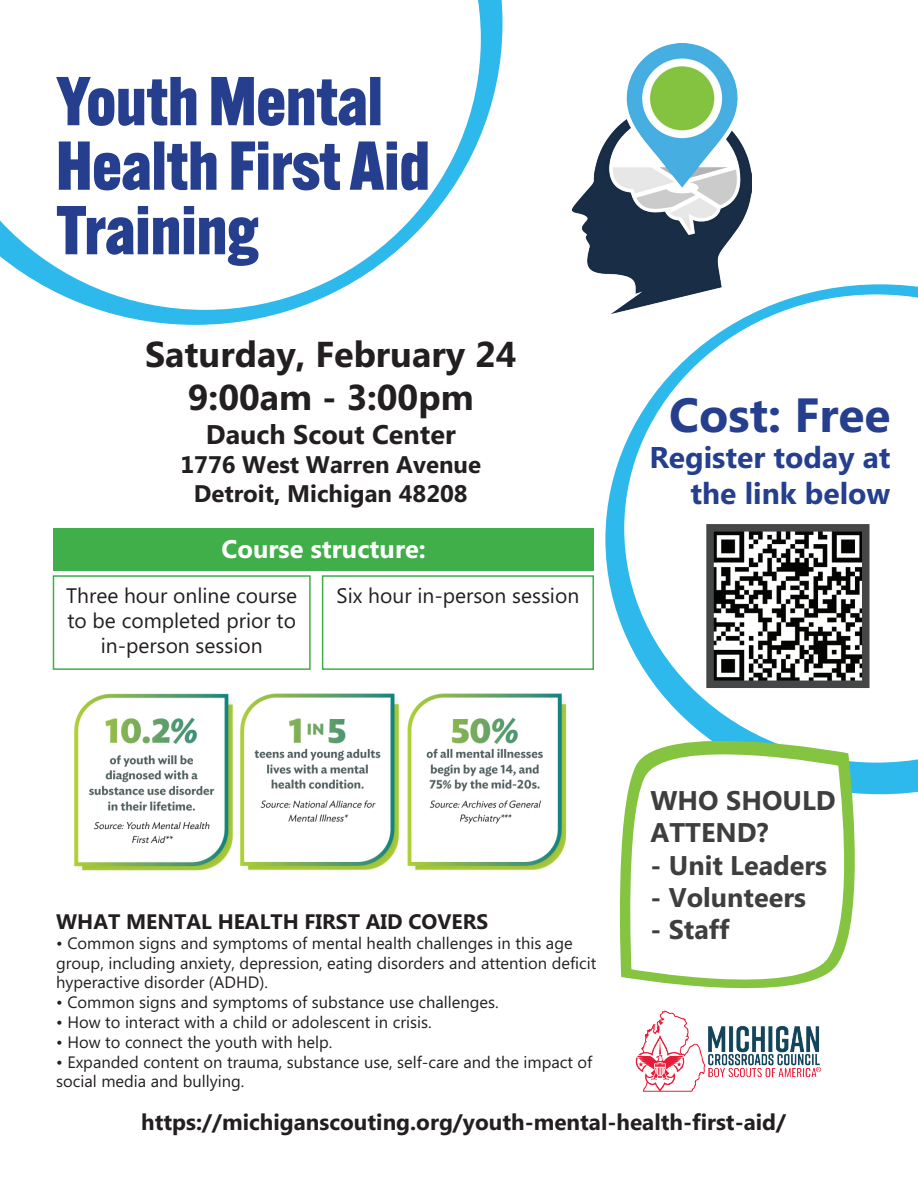
<style>
.page{position:relative;width:918px;height:1188px;background:#fff}
.page>*{position:absolute;margin:0;border:0;box-sizing:border-box;transform-origin:0 0}
.t1{font:800 67.5px/64.5px "Alternate Gothic ATF";color:#253f8e}
.t2{font:700 48px "Microsoft Phags Pa";color:#253f8e}
.t3{font:700 36px/43.2px "Microsoft Phags Pa";color:#231f20;text-align:center}
.t4{font:700 30px/36px "Microsoft Phags Pa";color:#253f8e;text-align:right}
.t5{font:700 27px/32.4px "Microsoft Phags Pa";color:#3e3e3f}
.t6{font:700 27px "Microsoft Phags Pa";color:#231f20}
.t7{font:700 25.5px "Microsoft Phags Pa";color:#fff}
.t8{font:700 24px/28.8px "Microsoft Phags Pa";color:#231f20;text-align:center}
.t9{font:700 22.5px "Microsoft Phags Pa";color:#231f20}
.t10{font:21px/25.2px "Microsoft Phags Pa";color:#231f20;text-align:center}
.t11{font:700 21px "Microsoft Phags Pa";color:#231f20}
.t12{font:16.5px/19.8px "Microsoft Phags Pa";color:#231f20}
</style>
<div class="page">
<svg style="left:100px;top:0;width:403px;height:325px"></svg>
<svg style="left:0;top:0;width:481px;height:310px"></svg>
<img style="left:572px;top:43px;width:179px;height:241px">
<svg style="left:605px;top:284px;width:313px;height:510px"></svg>
<svg style="left:624px;top:294px;width:294px;height:469px"></svg>
<img style="left:715px;top:533px;width:146px;height:146px">
<div style="left:706px;top:524px;width:164px;height:164px;border:8px solid #454647"></div>
<img style="left:635px;top:1010px;width:187px;height:82px">
<img style="left:74px;top:693px;width:493px;height:178px">
<svg style="left:614px;top:718px;width:255px;height:260px"></svg>
<svg style="left:624px;top:734px;width:233px;height:255px"></svg>
<div style="left:53px;top:529px;width:541px;height:42px;background:#40ae49"></div>
<div style="left:53px;top:575px;width:258px;height:95px;border:2px solid #40ae49"></div>
<div style="left:322px;top:575px;width:272px;height:95px;border:2px solid #40ae49"></div>
<h1 class="t1" style="left:56px;top:69px;width:375px">Youth Mental<br>Health First Aid<br>Training</h1>
<h3 class="t3" style="left:145px;top:331px;width:373px">Saturday, February 24<br>9:00am - 3:00pm</h3>
<h3 class="t6" style="left:206px;top:416px;width:251px">Dauch Scout Center</h3>
<h3 class="t8" style="left:180px;top:449px;width:302px">1776 West Warren Avenue<br>Detroit, Michigan 48208</h3>
<h3 class="t7" style="left:222px;top:531px;width:206px">Course structure:</h3>
<p class="t10" style="left:66px;top:582px;width:233px">Three hour online course to be completed prior to in-person session</p>
<p class="t10" style="left:337px;top:582px;width:244px">Six hour in-person session</p>
<p class="t11" style="left:56px;top:907px;width:434px">WHAT MENTAL HEALTH FIRST AID COVERS</p>
<p class="t12" style="left:56px;top:932px;width:542px">• Common signs and symptoms of mental health challenges in this age group, including anxiety, depression, eating disorders and attention deficit hyperactive disorder (ADHD).</p>
<p class="t12" style="left:56px;top:992px;width:444px">• Common signs and symptoms of substance use challenges.</p>
<p class="t12" style="left:56px;top:1011px;width:377px">• How to interact with a child or adolescent in crisis.</p>
<p class="t12" style="left:56px;top:1031px;width:278px">• How to connect the youth with help.</p>
<p class="t12" style="left:56px;top:1051px;width:538px">• Expanded content on trauma, substance use, self-care and the impact of social media and bullying.</p>
<h2 class="t2" style="left:669px;top:380px;width:223px">Cost: Free</h2>
<h3 class="t4" style="left:649px;top:437px;width:243px">Register today at the link below</h3>
<h3 class="t5" style="left:650px;top:783px;width:187px">WHO SHOULD<br>ATTEND?</h3>
<h3 class="t5" style="left:650px;top:847px;width:178px">- Unit Leaders</h3>
<h3 class="t5" style="left:650px;top:880px;width:157px">- Volunteers</h3>
<h3 class="t5" style="left:650px;top:912px;width:81px">- Staff</h3>
<h3 class="t9" style="left:141px;top:1106px;width:647px">https://michiganscouting.org/youth-mental-health-first-aid/</h3>
</div>
